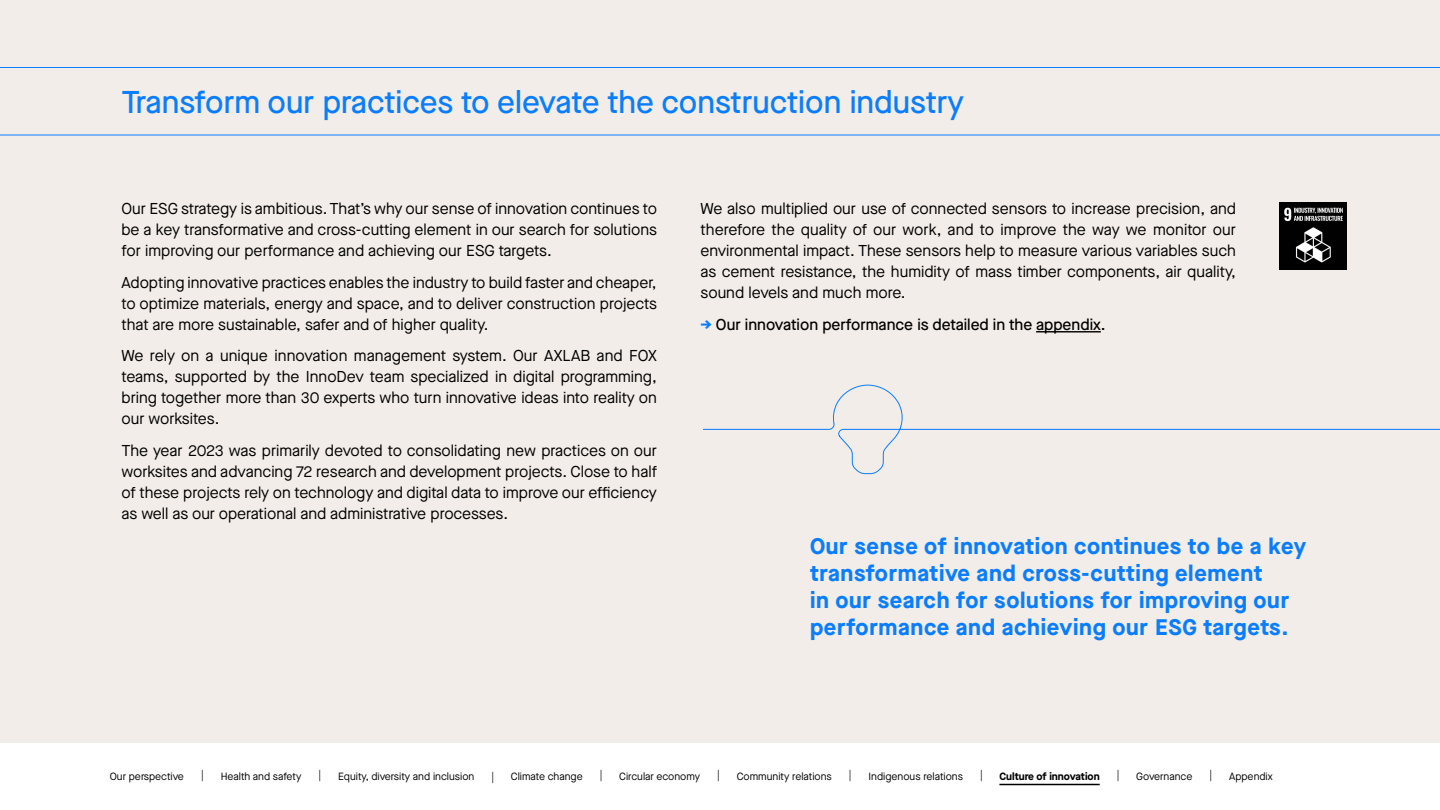
<style>
.page{position:relative;width:1440px;height:810px;background:#fff}
.page>*{position:absolute;margin:0;border:0;box-sizing:border-box;transform-origin:0 0}
.t1{font:500 31.5px "Maison Neue";color:#0a7dff}
.t2{font:700 22.5px/27px "Maison Neue";letter-spacing:.03em;color:#0a7dff}
.t3{font:15.75px/21px "Maison Neue";color:#000;text-align:justify}
.t4{font:500 15.75px "Maison Neue";color:#000}
.t5{font:10.5px "Maison Neue";color:#000}
.t6{font:700 10.5px "Maison Neue";color:#000}
.s1{font-weight:700;color:#0a7dff}
</style>
<div class="page">
<div style="left:0;top:0;width:1440px;height:742px;background:#f2ede8"></div>
<hr style="left:0;top:135px;width:1440px;height:1px;background:#0a7dff">
<hr style="left:0;top:67px;width:1440px;height:1px;background:#0a7dff">
<hr style="left:1036px;top:331px;width:65px;height:1px;background:#000">
<img style="left:1280px;top:202px;width:67px;height:68px">
<svg style="left:703px;top:385px;width:737px;height:89px"></svg>
<hr style="left:999px;top:784px;width:101px;height:1px;background:#000">
<h1 class="t1" style="left:122px;top:81px;width:844px">Transform our practices to elevate the construction industry</h1>
<p class="t3" style="left:122px;top:198px;width:537px">Our ESG strategy is ambitious. That’s why our sense of innovation continues to be a key transformative and cross-cutting element in our search for solutions for improving our performance and achieving our ESG targets.</p>
<p class="t3" style="left:122px;top:272px;width:537px">Adopting innovative practices enables the industry to build faster and cheaper, to optimize materials, energy and space, and to deliver construction projects that are more sustainable, safer and of higher quality.</p>
<p class="t3" style="left:122px;top:345px;width:537px">We rely on a unique innovation management system. Our AXLAB and FOX teams, supported by the InnoDev team specialized in digital programming, bring together more than 30 experts who turn innovative ideas into reality on our worksites.</p>
<p class="t3" style="left:122px;top:440px;width:537px">The year 2023 was primarily devoted to consolidating new practices on our worksites and advancing 72 research and development projects. Close to half of these projects rely on technology and digital data to improve our efficiency as well as our operational and administrative processes.</p>
<p class="t3" style="left:700px;top:198px;width:537px">We also multiplied our use of connected sensors to increase precision, and therefore the quality of our work, and to improve the way we monitor our environmental impact. These sensors help to measure various variables such as cement resistance, the humidity of mass timber components, air quality, sound levels and much more.</p>
<p class="t4" style="left:700px;top:314px;width:407px"><span class="s1">→</span> Our innovation performance is detailed in the appendix.</p>
<h2 class="t2" style="left:810px;top:532px;width:498px">Our sense of innovation continues to be a key transformative and cross-cutting element<br>in our search for solutions for improving our performance and achieving our ESG targets.</h2>
<p class="t5" style="left:110px;top:769px;width:76px">Our perspective</p>
<p class="t5" style="left:201px;top:768px;width:4px">|</p>
<p class="t5" style="left:221px;top:769px;width:82px">Health and safety</p>
<p class="t5" style="left:319px;top:768px;width:4px">|</p>
<p class="t5" style="left:338px;top:769px;width:138px">Equity, diversity and inclusion</p>
<p class="t5" style="left:491px;top:769px;width:4px">|</p>
<p class="t5" style="left:511px;top:769px;width:73px">Climate change</p>
<p class="t5" style="left:600px;top:768px;width:4px">|</p>
<p class="t5" style="left:619px;top:769px;width:82px">Circular economy</p>
<p class="t5" style="left:717px;top:768px;width:4px">|</p>
<p class="t5" style="left:737px;top:769px;width:97px">Community relations</p>
<p class="t5" style="left:849px;top:768px;width:4px">|</p>
<p class="t5" style="left:869px;top:769px;width:96px">Indigenous relations</p>
<p class="t5" style="left:980px;top:768px;width:4px">|</p>
<p class="t6" style="left:999px;top:769px;width:102px">Culture of innovation</p>
<p class="t5" style="left:1117px;top:768px;width:4px">|</p>
<p class="t5" style="left:1136px;top:769px;width:58px">Governance</p>
<p class="t5" style="left:1209px;top:768px;width:4px">|</p>
<p class="t5" style="left:1229px;top:769px;width:45px">Appendix</p>
</div>
